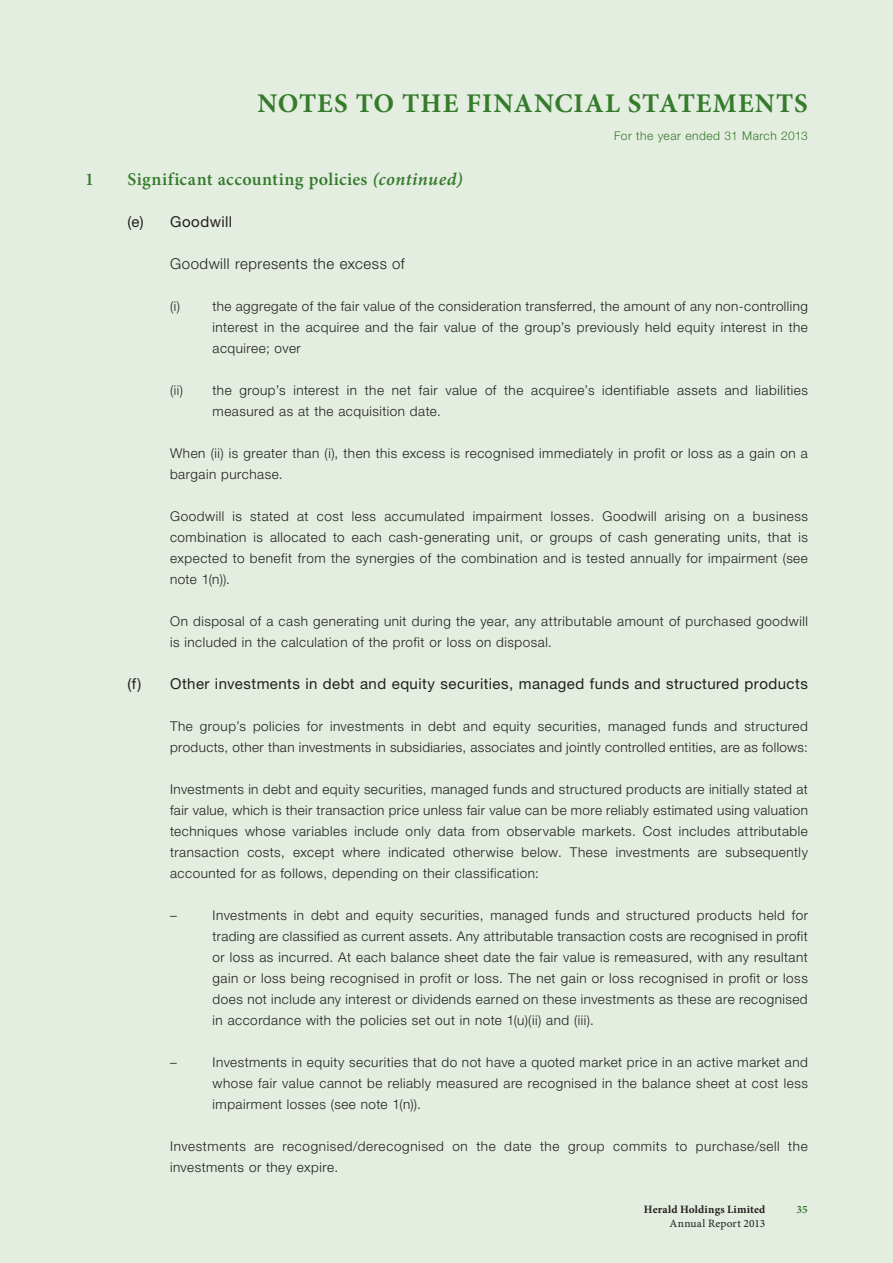
<style>
.page{position:relative;width:893px;height:1263px;background:#e3ede0}
.page>*{position:absolute;margin:0;border:0;box-sizing:border-box;transform-origin:0 0}
.t1{font:700 27px "Minion Pro";letter-spacing:.035em;color:#357b2b}
.t2{font:600 18px "Minion Pro";letter-spacing:.02em;color:#357b2b}
.t3{font:15px "Helvetica Neue LT Std";letter-spacing:.03em;color:#231f20}
.t4{font:300 15px "Helvetica Neue LT Std";letter-spacing:.035em;color:#231f20}
.t5{font:300 13.5px/21px "Helvetica Neue LT Std";letter-spacing:.04em;color:#231f20;text-align:justify}
.t6{font:300 12px "Helvetica Neue LT Std";letter-spacing:.04em;color:#357b2b}
.t7{font:700 11.25px "Minion Pro";letter-spacing:.01em;color:#231f20}
.t8{font:11.25px "Minion Pro Capt";letter-spacing:.02em;color:#231f20}
.t9{font:700 11.25px "Minion Pro";color:#357b2b}
.s1{font-family:"Minion Pro Semibold It Capt";font-weight:400}
</style>
<div class="page">
<h1 class="t1" style="left:257px;top:84px;width:552px">NOTES TO THE FINANCIAL STATEMENTS</h1>
<p class="t6" style="left:614px;top:128px;width:195px">For the year ended 31 March 2013</p>
<h2 class="t2" style="left:85px;top:167px;width:10px">1</h2>
<h2 class="t2" style="left:128px;top:167px;width:337px">Significant accounting policies <span class="s1">(continued)</span></h2>
<p class="t3" style="left:128px;top:213px;width:106px">(e) Goodwill</p>
<p class="t4" style="left:170px;top:254px;width:236px">Goodwill represents the excess of</p>
<p class="t5" style="left:170px;top:295px;width:12px">(i)</p>
<p class="t5" style="left:213px;top:295px;width:597px">the aggregate of the fair value of the consideration transferred, the amount of any non-controlling interest in the acquiree and the fair value of the group’s previously held equity interest in the acquiree; over</p>
<p class="t5" style="left:213px;top:379px;width:597px;text-indent:-43px">(ii) the group’s interest in the net fair value of the acquiree’s identifiable assets and liabilities measured as at the acquisition date.</p>
<p class="t5" style="left:170px;top:442px;width:639px">When (ii) is greater than (i), then this excess is recognised immediately in profit or loss as a gain on a bargain purchase.</p>
<p class="t5" style="left:170px;top:505px;width:639px">Goodwill is stated at cost less accumulated impairment losses. Goodwill arising on a business combination is allocated to each cash-generating unit, or groups of cash generating units, that is expected to benefit from the synergies of the combination and is tested annually for impairment (see note 1(n)).</p>
<p class="t5" style="left:170px;top:610px;width:639px">On disposal of a cash generating unit during the year, any attributable amount of purchased goodwill is included in the calculation of the profit or loss on disposal.</p>
<p class="t3" style="left:128px;top:675px;width:682px">(f) Other investments in debt and equity securities, managed funds and structured products</p>
<p class="t5" style="left:170px;top:715px;width:639px">The group’s policies for investments in debt and equity securities, managed funds and structured products, other than investments in subsidiaries, associates and jointly controlled entities, are as follows:</p>
<p class="t5" style="left:170px;top:778px;width:639px">Investments in debt and equity securities, managed funds and structured products are initially stated at fair value, which is their transaction price unless fair value can be more reliably estimated using valuation techniques whose variables include only data from observable markets. Cost includes attributable transaction costs, except where indicated otherwise below. These investments are subsequently accounted for as follows, depending on their classification:</p>
<p class="t5" style="left:170px;top:904px;width:8px">–</p>
<p class="t5" style="left:213px;top:904px;width:597px">Investments in debt and equity securities, managed funds and structured products held for trading are classified as current assets. Any attributable transaction costs are recognised in profit or loss as incurred. At each balance sheet date the fair value is remeasured, with any resultant gain or loss being recognised in profit or loss. The net gain or loss recognised in profit or loss does not include any interest or dividends earned on these investments as these are recognised in accordance with the policies set out in note 1(u)(ii) and (iii).</p>
<p class="t5" style="left:170px;top:1051px;width:8px">–</p>
<p class="t5" style="left:213px;top:1051px;width:597px">Investments in equity securities that do not have a quoted market price in an active market and whose fair value cannot be reliably measured are recognised in the balance sheet at cost less impairment losses (see note 1(n)).</p>
<p class="t5" style="left:170px;top:1135px;width:639px">Investments are recognised/derecognised on the date the group commits to purchase/sell the investments or they expire.</p>
<p class="t7" style="left:644px;top:1202px;width:123px">HERALD HOLDINGS LIMITED</p>
<p class="t8" style="left:669px;top:1216px;width:97px">Annual Report 2013</p>
<p class="t9" style="left:797px;top:1202px;width:13px">35</p>
</div>
